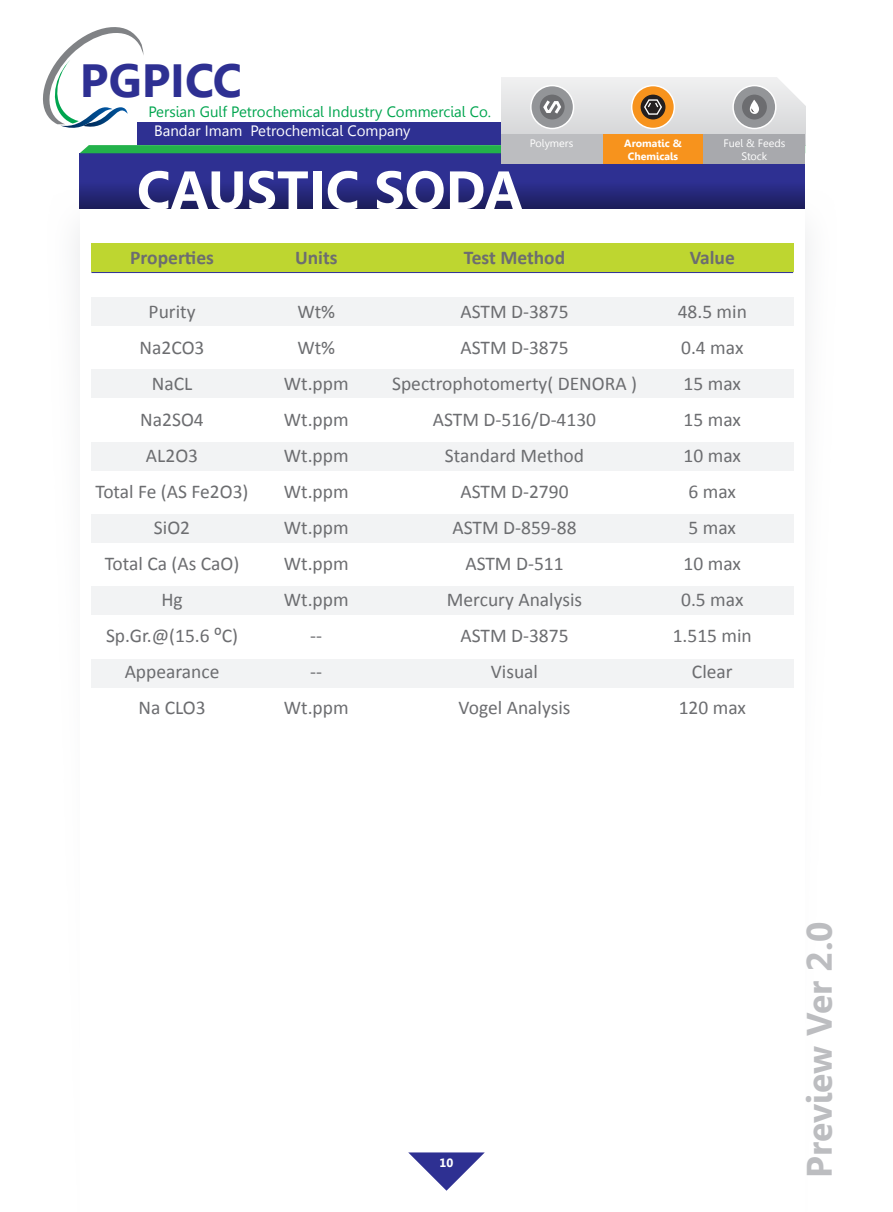
<style>
.page{position:relative;width:893px;height:1212px;background:#fff}
.page>*{position:absolute;margin:0;border:0;box-sizing:border-box;transform-origin:0 0}
.t1{font:700 54px "Gisha";color:#fff}
.t2{font:700 46.5px "Gisha";color:#2e3092}
.t3{font:700 35.25px "Gisha";color:#bcbdc0}
.t4{font:19.5px "Calibri";color:#6c6d70}
.t5{font:700 19.5px "Calibri";color:#6c6d70}
.t6{font:15px "Gisha";color:#00a54f}
.t7{font:15px "Gisha";color:#fff}
.t8{font:700 12px "Gisha";color:#fff}
.t9{font:10.8px/13px "Gisha";color:#fff;text-align:center}
.t10{font:700 10.5px/12.6px "Gisha";color:#fff;text-align:center}
</style>
<div class="page">
<svg style="left:80px;top:153px;width:725px;height:55px;background:#2a2c83"></svg>
<svg style="left:501px;top:77px;width:304px;height:57px;background:#e3e4e5"></svg>
<div style="left:138px;top:122px;width:363px;height:23px;background:#2e3092"></div>
<svg style="left:80px;top:145px;width:421px;height:8px;background:#28b34f"></svg>
<svg style="left:774px;top:77px;width:32px;height:37px"></svg>
<svg style="left:408px;top:1152px;width:77px;height:39px"></svg>
<svg style="left:43px;top:27px;width:101px;height:104px"></svg>
<svg style="left:632px;top:86px;width:42px;height:42px"></svg>
<div style="left:631px;top:85px;width:44px;height:44px;border:1px solid #fff;border-radius:50%"></div>
<div style="left:641px;top:95px;width:24px;height:24px;background:#231f20;border-radius:50%"></div>
<svg style="left:643px;top:98px;width:20px;height:17px"></svg>
<div style="left:733px;top:86px;width:43px;height:42px;background:#939598;border-radius:50%"></div>
<div style="left:732px;top:85px;width:44px;height:44px;border:1px solid #fff;border-radius:50%"></div>
<div style="left:742px;top:95px;width:25px;height:24px;background:#6c6d70;border-radius:50%"></div>
<svg style="left:750px;top:100px;width:9px;height:14px"></svg>
<div style="left:531px;top:86px;width:43px;height:42px;background:#939598;border-radius:50%"></div>
<div style="left:530px;top:85px;width:44px;height:44px;border:1px solid #fff;border-radius:50%"></div>
<div style="left:540px;top:95px;width:25px;height:24px;background:#6c6d70;border-radius:50%"></div>
<svg style="left:541px;top:97px;width:21px;height:20px"></svg>
<div style="left:602px;top:134px;width:102px;height:29px;background:#f7931d"></div>
<div style="left:501px;top:134px;width:101px;height:29px;background:#bcbdc0"></div>
<div style="left:704px;top:134px;width:101px;height:29px;background:#a8a9ad"></div>
<div style="left:91px;top:244px;width:702px;height:28px;background:#bed630"></div>
<div style="left:91px;top:297px;width:702px;height:28px;background:#f2f3f4"></div>
<div style="left:91px;top:369px;width:702px;height:29px;background:#f2f3f4"></div>
<div style="left:91px;top:442px;width:702px;height:28px;background:#f2f3f4"></div>
<div style="left:91px;top:514px;width:702px;height:29px;background:#f2f3f4"></div>
<div style="left:91px;top:587px;width:702px;height:28px;background:#f2f3f4"></div>
<div style="left:91px;top:659px;width:702px;height:29px;background:#f2f3f4"></div>
<hr style="left:91px;top:272px;width:702px;height:1px;background:#2e3092">
<h2 class="t2" style="left:80px;top:54px;width:163px">PGPICC</h2>
<p class="t6" style="left:148px;top:103px;width:344px">Persian Gulf Petrochemical Industry Commercial Co.</p>
<p class="t7" style="left:154px;top:122px;width:258px">Bandar Imam Petrochemical Company</p>
<p class="t1" style="left:137px;top:159px;width:387px">CAUSTIC SODA</p>
<p class="t9" style="left:530px;top:137px;width:45px">Polymers</p>
<p class="t10" style="left:624px;top:137px;width:59px">Aromatic &amp;<br>Chemicals</p>
<p class="t9" style="left:723px;top:137px;width:63px">Fuel &amp; Feeds<br>Stock</p>
<p class="t5" style="left:130px;top:245px;width:85px">Properties</p>
<p class="t4" style="left:149px;top:299px;width:48px">Purity</p>
<p class="t4" style="left:140px;top:335px;width:66px">Na2CO3</p>
<p class="t4" style="left:152px;top:371px;width:42px">NaCL</p>
<p class="t4" style="left:140px;top:407px;width:65px">Na2SO4</p>
<p class="t4" style="left:146px;top:443px;width:54px">AL2O3</p>
<p class="t4" style="left:96px;top:479px;width:154px">Total Fe (AS Fe2O3)</p>
<p class="t4" style="left:154px;top:515px;width:38px">SiO2</p>
<p class="t4" style="left:105px;top:551px;width:136px">Total Ca (As CaO)</p>
<p class="t4" style="left:161px;top:587px;width:23px">Hg</p>
<p class="t4" style="left:106px;top:623px;width:134px">Sp.Gr.@(15.6 ⁰C)</p>
<p class="t4" style="left:125px;top:659px;width:96px">Appearance</p>
<p class="t4" style="left:138px;top:695px;width:69px">Na CLO3</p>
<p class="t5" style="left:295px;top:245px;width:44px">Units</p>
<p class="t4" style="left:297px;top:299px;width:39px">Wt%</p>
<p class="t4" style="left:297px;top:335px;width:39px">Wt%</p>
<p class="t4" style="left:284px;top:371px;width:66px">Wt.ppm</p>
<p class="t4" style="left:284px;top:407px;width:66px">Wt.ppm</p>
<p class="t4" style="left:284px;top:443px;width:66px">Wt.ppm</p>
<p class="t4" style="left:284px;top:479px;width:66px">Wt.ppm</p>
<p class="t4" style="left:284px;top:515px;width:66px">Wt.ppm</p>
<p class="t4" style="left:284px;top:551px;width:66px">Wt.ppm</p>
<p class="t4" style="left:284px;top:587px;width:66px">Wt.ppm</p>
<p class="t4" style="left:310px;top:623px;width:13px">--</p>
<p class="t4" style="left:310px;top:659px;width:13px">--</p>
<p class="t4" style="left:284px;top:695px;width:66px">Wt.ppm</p>
<p class="t5" style="left:464px;top:245px;width:103px">Test Method</p>
<p class="t4" style="left:460px;top:299px;width:110px">ASTM D-3875</p>
<p class="t4" style="left:460px;top:335px;width:110px">ASTM D-3875</p>
<p class="t4" style="left:392px;top:371px;width:246px">Spectrophotomerty( DENORA )</p>
<p class="t4" style="left:433px;top:407px;width:165px">ASTM D-516/D-4130</p>
<p class="t4" style="left:445px;top:443px;width:141px">Standard Method</p>
<p class="t4" style="left:460px;top:479px;width:110px">ASTM D-2790</p>
<p class="t4" style="left:452px;top:515px;width:126px">ASTM D-859-88</p>
<p class="t4" style="left:465px;top:551px;width:100px">ASTM D-511</p>
<p class="t4" style="left:447px;top:587px;width:137px">Mercury Analysis</p>
<p class="t4" style="left:460px;top:623px;width:110px">ASTM D-3875</p>
<p class="t4" style="left:491px;top:659px;width:49px">Visual</p>
<p class="t4" style="left:459px;top:695px;width:113px">Vogel Analysis</p>
<p class="t5" style="left:690px;top:245px;width:47px">Value</p>
<p class="t4" style="left:678px;top:299px;width:71px">48.5 min</p>
<p class="t4" style="left:681px;top:335px;width:64px">0.4 max</p>
<p class="t4" style="left:684px;top:371px;width:59px">15 max</p>
<p class="t4" style="left:684px;top:407px;width:59px">15 max</p>
<p class="t4" style="left:684px;top:443px;width:59px">10 max</p>
<p class="t4" style="left:689px;top:479px;width:49px">6 max</p>
<p class="t4" style="left:689px;top:515px;width:49px">5 max</p>
<p class="t4" style="left:684px;top:551px;width:59px">10 max</p>
<p class="t4" style="left:681px;top:587px;width:64px">0.5 max</p>
<p class="t4" style="left:673px;top:623px;width:81px">1.515 min</p>
<p class="t4" style="left:692px;top:659px;width:42px">Clear</p>
<p class="t4" style="left:679px;top:695px;width:69px">120 max</p>
<p class="t8" style="left:440px;top:1156px;width:15px">10</p>
<h3 class="t3" style="left:799px;top:1178px;width:258px;rotate:-90deg">Preview Ver 2.0</h3>
</div>
